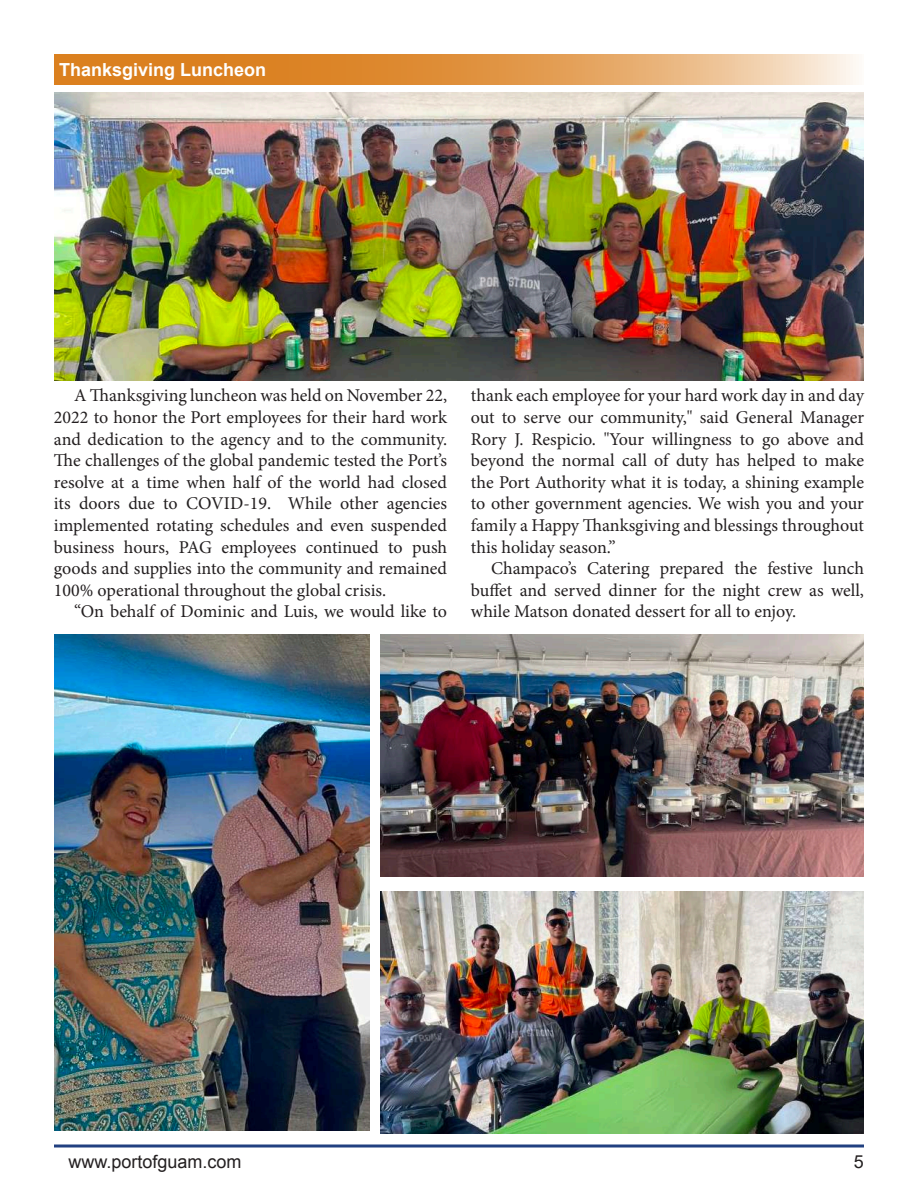
<style>
.page{position:relative;width:918px;height:1188px;background:#fff}
.page>*{position:absolute;margin:0;border:0;box-sizing:border-box;transform-origin:0 0}
.t1{font:18px/21.6px "Minion Pro";color:#231f20;text-align:justify}
.t2{font:700 18px "Arial";color:#fff}
.t3{font:18px "Arial";color:#231f20}
.t4{font:18px "Arial";color:#231f20}
</style>
<div class="page">
<svg style="left:54px;top:1144px;width:810px;height:4px;background:#586f9f"></svg>
<svg style="left:54px;top:54px;width:805px;height:31px;background:#e39e55"></svg>
<img style="left:54px;top:93px;width:810px;height:287px">
<img style="left:380px;top:634px;width:484px;height:243px">
<img style="left:380px;top:892px;width:484px;height:242px">
<img style="left:54px;top:634px;width:315px;height:497px">
<p class="t2" style="left:59px;top:58px;width:209px">Thanksgiving Luncheon</p>
<p class="t1" style="left:54px;top:385px;width:395px;text-indent:20px">A Thanksgiving luncheon was held on November 22, 2022 to honor the Port employees for their hard work and dedication to the agency and to the community.<br>The challenges of the global pandemic tested the Port’s resolve at a time when half of the world had closed its doors due to COVID-19. While other agencies implemented rotating schedules and even suspended business hours, PAG employees continued to push goods and supplies into the community and remained 100% operational throughout the global crisis.</p>
<p class="t1" style="left:74px;top:601px;width:374px">“On behalf of Dominic and Luis, we would like to</p>
<p class="t1" style="left:471px;top:385px;width:395px">thank each employee for your hard work day in and day out to serve our community," said General Manager Rory J. Respicio. "Your willingness to go above and beyond the normal call of duty has helped to make the Port Authority what it is today, a shining example to other government agencies. We wish you and your family a Happy Thanksgiving and blessings throughout this holiday season.”</p>
<p class="t1" style="left:471px;top:558px;width:395px;text-indent:20px">Champaco’s Catering prepared the festive lunch buffet and served dinner for the night crew as well, while Matson donated dessert for all to enjoy.</p>
<p class="t3" style="left:69px;top:1150px;width:175px">www.portofguam.com</p>
<p class="t4" style="left:854px;top:1149px;width:12px">5</p>
</div>
